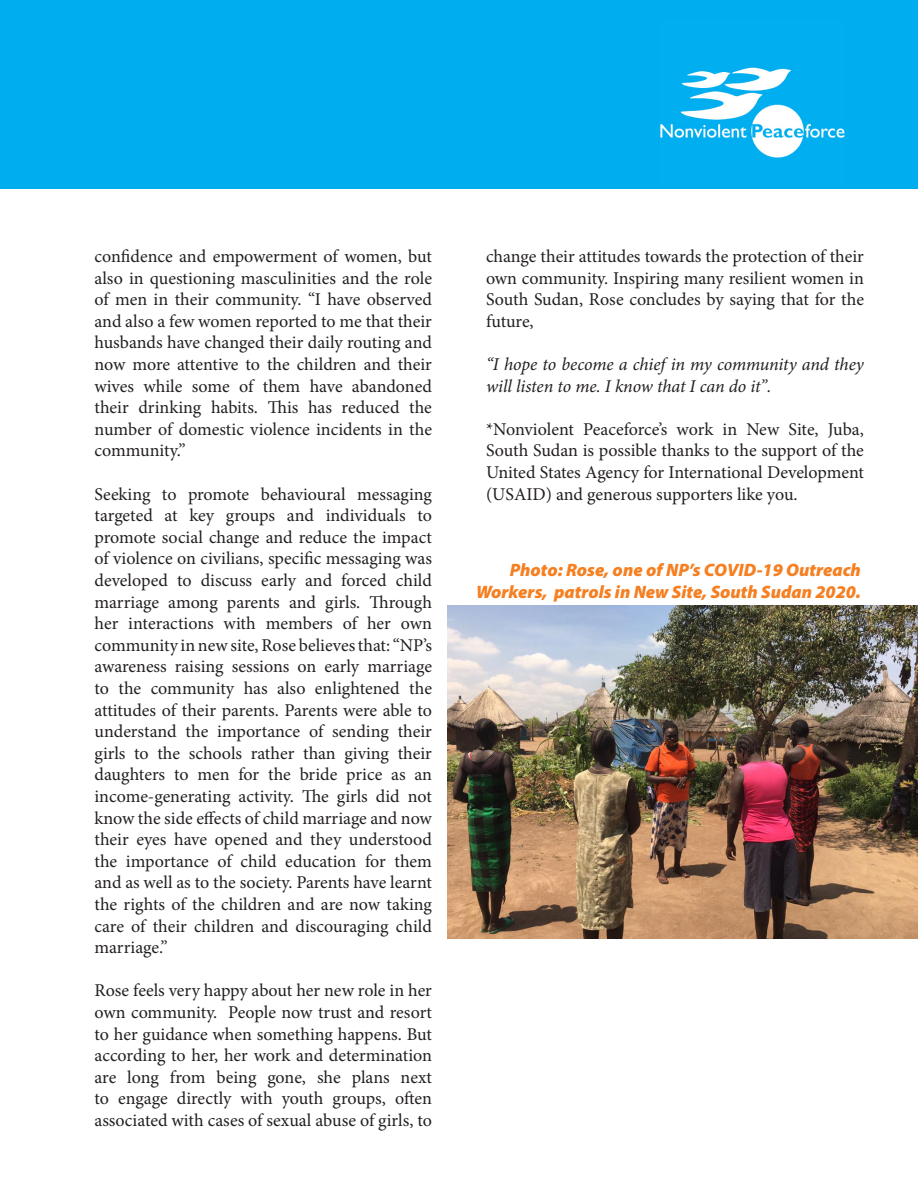
<style>
.page{position:relative;width:918px;height:1188px;background:#fff}
.page>*{position:absolute;margin:0;border:0;box-sizing:border-box;transform-origin:0 0}
.t1{font:18px/21.6px "Minion Pro";color:#231f20;text-align:justify}
.t2{font:italic 900 18px/21.6px "Myriad Pro";color:#f57f21;text-align:right}
.t3{font:italic 18px/21.6px "Minion Pro";letter-spacing:-.01em;color:#231f20}
</style>
<div class="page">
<div style="left:0;top:0;width:918px;height:189px;background:#00aeef"></div>
<img style="left:660px;top:67px;width:184px;height:91px">
<img style="left:447px;top:606px;width:471px;height:333px">
<p class="t1" style="left:94px;top:246px;width:339px">confidence and empowerment of women, but also in questioning masculinities and the role of men in their community. “I have observed and also a few women reported to me that their husbands have changed their daily routing and now more attentive to the children and their wives while some of them have abandoned their drinking habits. This has reduced the number of domestic violence incidents in the community.”</p>
<p class="t1" style="left:94px;top:483px;width:339px">Seeking to promote behavioural messaging targeted at key groups and individuals to promote social change and reduce the impact of violence on civilians, specific messaging was developed to discuss early and forced child marriage among parents and girls. Through her interactions with members of her own community in new site, Rose believes that: “NP’s awareness raising sessions on early marriage to the community has also enlightened the attitudes of their parents. Parents were able to understand the importance of sending their girls to the schools rather than giving their daughters to men for the bride price as an income-generating activity. The girls did not know the side effects of child marriage and now their eyes have opened and they understood the importance of child education for them and as well as to the society. Parents have learnt the rights of the children and are now taking care of their children and discouraging child marriage.”</p>
<p class="t1" style="left:94px;top:980px;width:339px">Rose feels very happy about her new role in her own community. People now trust and resort to her guidance when something happens. But according to her, her work and determination are long from being gone, she plans next to engage directly with youth groups, often associated with cases of sexual abuse of girls, to</p>
<p class="t1" style="left:486px;top:246px;width:380px">change their attitudes towards the protection of their own community. Inspiring many resilient women in South Sudan, Rose concludes by saying that for the future,</p>
<p class="t3" style="left:486px;top:354px;width:379px">“I hope to become a chief in my community and they will listen to me. I know that I can do it”.</p>
<p class="t1" style="left:486px;top:418px;width:380px">*Nonviolent Peaceforce’s work in New Site, Juba, South Sudan is possible thanks to the support of the United States Agency for International Development (USAID) and generous supporters like you.</p>
<p class="t2" style="left:476px;top:559px;width:386px">Photo: Rose, one of NP’s COVID-19 Outreach<br>Workers, patrols in New Site, South Sudan 2020.</p>
</div>
